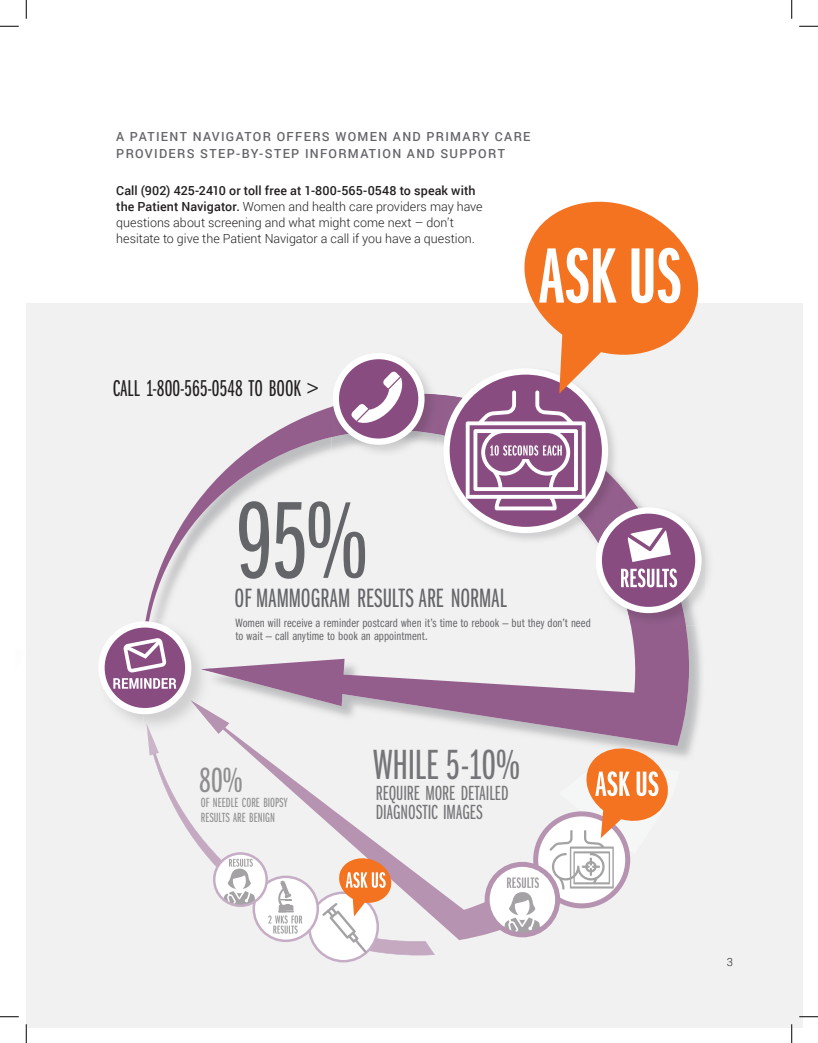
<style>
.page{position:relative;width:818px;height:1043px;background:#fff}
.page>*{position:absolute;margin:0;border:0;box-sizing:border-box;transform-origin:0 0}
.t1{font:113.5px "Franklin Gothic Book X Comp";color:#646569}
.t2{font:43.75px "Franklin Gothic Book X Comp";letter-spacing:-.01em;color:#757579}
.t3{font:36.38px "Franklin Gothic Book X Comp";color:#8f8d90}
.t4{font:27.5px "Franklin Gothic Book X Comp";color:#646569}
.t5{font:23.75px "Franklin Gothic Book X Comp";letter-spacing:.005em;color:#231f20}
.t6{font:21.25px/18.8px "Franklin Gothic Book X Comp";color:#757579}
.t7{font:13.75px/15px "Franklin Gothic Book X Comp";letter-spacing:.005em;color:#8f8d90}
.t8{font:300 12.5px/16.2px "Roboto";color:#231f20}
.t9{font:12.5px/12.5px "Franklin Gothic Book Comp";letter-spacing:.005em;color:#646569}
.t10{font:500 12.5px/17.5px "Roboto";letter-spacing:.105em;color:#646569}
.t11{font:300 11.25px "Roboto";color:#231f20}
.s1{font-weight:500}
</style>
<div class="page">
<div style="left:27px;top:303px;width:775px;height:725px;background:#f1f1f1"></div>
<svg style="left:155px;top:761px;width:280px;height:194px"></svg>
<img style="left:149px;top:755px;width:9px;height:6px">
<svg style="left:146px;top:394px;width:558px;height:352px"></svg>
<img style="left:340px;top:360px;width:91px;height:33px">
<img style="left:331px;top:437px;width:106px;height:20px">
<img style="left:331px;top:393px;width:106px;height:44px">
<svg style="left:336px;top:356px;width:85px;height:85px;fill:#894c81"></svg>
<div style="left:333px;top:353px;width:91px;height:92px;border:6px solid #fff;border-radius:50%"></div>
<svg style="left:351px;top:371px;width:53px;height:54px"></svg>
<svg style="left:309px;top:892px;width:69px;height:69px"></svg>
<svg style="left:190px;top:700px;width:477px;height:240px"></svg>
<img style="left:105px;top:635px;width:106px;height:98px">
<img style="left:176px;top:619px;width:35px;height:52px">
<img style="left:190px;top:700px;width:21px;height:24px">
<svg style="left:101px;top:624px;width:87px;height:87px;fill:#894c81"></svg>
<div style="left:98px;top:621px;width:93px;height:93px;border:6px solid #fff;border-radius:50%"></div>
<img style="left:594px;top:506px;width:115px;height:119px">
<img style="left:619px;top:506px;width:66px;height:119px">
<svg style="left:254px;top:876px;width:64px;height:64px"></svg>
<div style="left:252px;top:875px;width:67px;height:67px;border:2px solid #c5adc5;border-radius:50%"></div>
<svg style="left:268px;top:880px;width:34px;height:53px"></svg>
<svg style="left:535px;top:813px;width:92px;height:92px"></svg>
<div style="left:533px;top:811px;width:97px;height:97px;border:5px solid #b693b0;border-radius:50%"></div>
<svg style="left:487px;top:864px;width:70px;height:70px;fill:#fff"></svg>
<div style="left:484px;top:861px;width:76px;height:76px;border:5px solid #b693b0;border-radius:50%"></div>
<svg style="left:503px;top:877px;width:38px;height:57px"></svg>
<svg style="left:549px;top:743px;width:130px;height:146px"></svg>
<svg style="left:322px;top:855px;width:72px;height:98px"></svg>
<svg style="left:214px;top:853px;width:53px;height:52px"></svg>
<div style="left:213px;top:852px;width:55px;height:55px;border:2px solid #c5adc5;border-radius:50%"></div>
<svg style="left:223px;top:858px;width:33px;height:47px"></svg>
<img style="left:442px;top:375px;width:177px;height:169px">
<img style="left:442px;top:395px;width:177px;height:142px">
<svg style="left:594px;top:507px;width:107px;height:106px"></svg>
<img style="left:594px;top:506px;width:25px;height:37px">
<img style="left:598px;top:516px;width:21px;height:28px">
<svg style="left:446px;top:371px;width:159px;height:159px;fill:#894c81"></svg>
<div style="left:443px;top:368px;width:165px;height:165px;border:6px solid #fff;border-radius:50%"></div>
<svg style="left:465px;top:390px;width:120px;height:120px"></svg>
<svg style="left:516px;top:201px;width:183px;height:192px"></svg>
<svg style="left:535px;top:210px;width:159px;height:161px"></svg>
<svg style="left:113px;top:619px;width:63px;height:69px"></svg>
<svg style="left:146px;top:723px;width:13px;height:32px"></svg>
<svg style="left:0;top:25px;width:19px;height:2px"></svg>
<svg style="left:799px;top:25px;width:19px;height:2px"></svg>
<svg style="left:0;top:1016px;width:19px;height:1px"></svg>
<svg style="left:799px;top:1015px;width:19px;height:2px"></svg>
<svg style="left:25px;top:0;width:2px;height:19px"></svg>
<svg style="left:25px;top:1024px;width:2px;height:18px"></svg>
<svg style="left:791px;top:0;width:1px;height:19px"></svg>
<svg style="left:791px;top:1024px;width:1px;height:18px"></svg>
<p class="t10" style="left:116px;top:127px;width:415px">A PATIENT NAVIGATOR OFFERS WOMEN AND PRIMARY CARE<br>PROVIDERS STEP-BY-STEP INFORMATION AND SUPPORT</p>
<p class="t8" style="left:116px;top:182px;width:368px"><span class="s1">Call (902) 425-2410 or toll free at 1-800-565-0548 to speak with the Patient Navigator.</span> Women and health care providers may have questions about screening and what might come next – don’t hesitate to give the Patient Navigator a call if you have a question.</p>
<h3 class="t5" style="left:113px;top:376px;width:207px">CALL 1-800-565-0548 TO BOOK &gt;</h3>
<h1 class="t1" style="left:236px;top:480px;width:133px">95%</h1>
<h3 class="t4" style="left:235px;top:583px;width:274px">OF MAMMOGRAM RESULTS ARE NORMAL</h3>
<p class="t9" style="left:235px;top:617px;width:357px">Women will receive a reminder postcard when it’s time to rebook — but they don’t need to wait — call anytime to book an appointment.</p>
<h3 class="t3" style="left:199px;top:760px;width:45px">80%</h3>
<p class="t7" style="left:201px;top:795px;width:88px">OF NEEDLE CORE BIOPSY<br>RESULTS ARE BENIGN</p>
<h2 class="t2" style="left:373px;top:741px;width:148px">WHILE 5-10%</h2>
<h3 class="t6" style="left:376px;top:784px;width:134px">REQUIRE MORE DETAILED<br>DIAGNOSTIC IMAGES</h3>
<p class="t11" style="left:726px;top:954px;width:8px">3</p>
</div>
